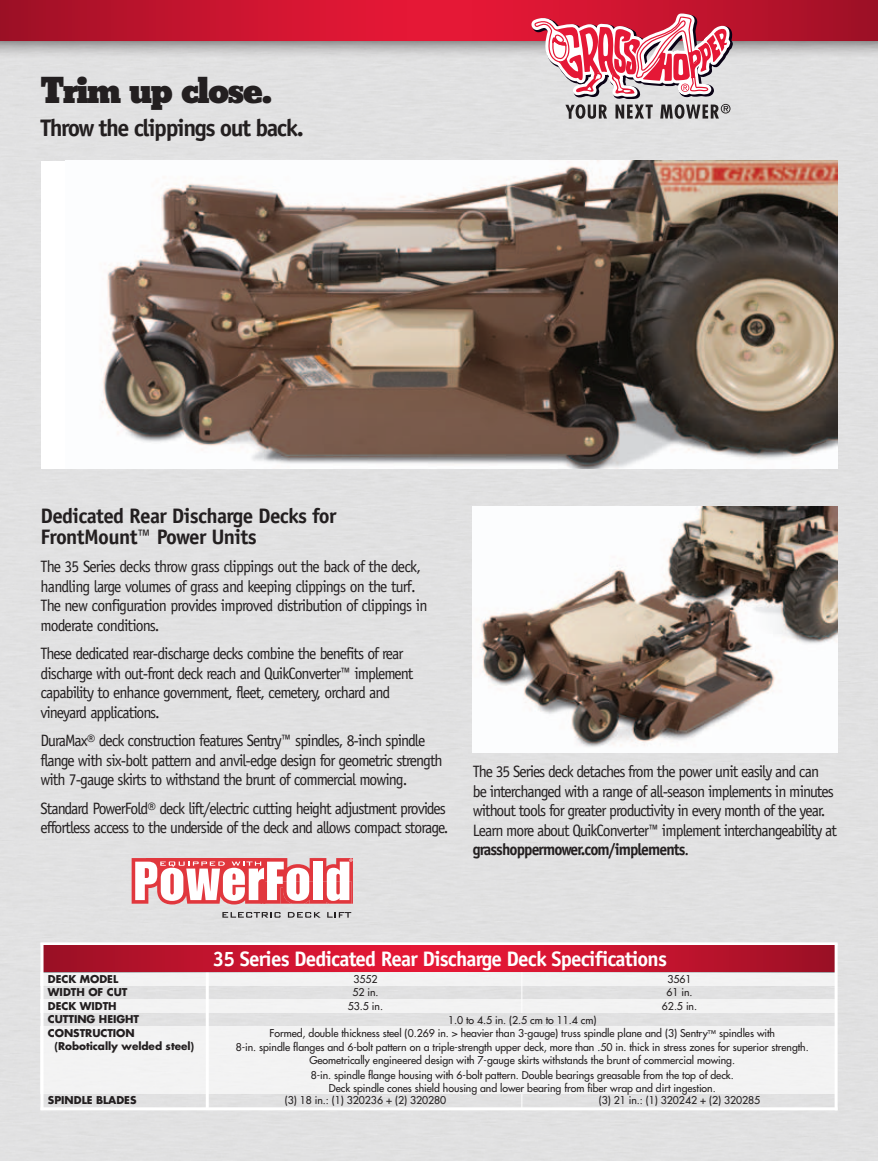
<style>
.page{position:relative;width:878px;height:1161px;background:#fff}
.page>*{position:absolute;margin:0;border:0;box-sizing:border-box;transform-origin:0 0}
.t1{font:800 36px "Cg Beton";letter-spacing:-.04em;color:#231f20}
.t2{font:700 24px "Officina Sans";letter-spacing:-.06em;color:#231f20}
.t3{font:700 21px/21px "Officina Sans";letter-spacing:-.03em;color:#231f20}
.t4{font:700 21px "Officina Sans";letter-spacing:-.04em;color:#fff}
.t5{font:16.5px/19.5px "Officina Sans";letter-spacing:-.06em;color:#231f20;scale:.95 1}
.t6{font:10.5px/13.5px "Futura";letter-spacing:-.005em;color:#231f20;text-align:center}
.t7{font:700 10.5px "Futura";letter-spacing:-.005em;color:#231f20}
.s1{font-weight:700}
.s2{font-size:9px}
</style>
<div class="page">
<div style="left:0;top:58px;width:877px;height:1103px;background:#e1e1e2"></div>
<div style="left:0;top:0;width:878px;height:58px;background:#231f20;opacity:.74"></div>
<div style="left:0;top:0;width:877px;height:40px;background:#e51836"></div>
<div style="left:460px;top:0;width:418px;height:40px;background:linear-gradient(to right,#ec1837,#9f1026)"></div>
<div style="left:0;top:0;width:418px;height:40px;background:linear-gradient(to right,#9f1026,#eb1837)"></div>
<svg style="left:527px;top:9px;width:205px;height:110px"></svg>
<div style="left:40px;top:161px;width:797px;height:307px;background:#fff"></div>
<img style="left:100px;top:161px;width:737px;height:307px">
<div style="left:41px;top:1026px;width:794px;height:68px;background:#f3f3f3"></div>
<hr style="left:40px;top:1107px;width:797px;height:3px;background:#fff">
<div style="left:41px;top:972px;width:794px;height:14px;background:#f3f3f3"></div>
<div style="left:41px;top:999px;width:794px;height:14px;background:#f3f3f3"></div>
<hr style="left:206px;top:971px;width:3px;height:138px;background:#fff">
<hr style="left:521px;top:972px;width:1px;height:41px;background:#fff">
<svg style="left:521px;top:1094px;width:1px;height:13px"></svg>
<hr style="left:40px;top:942px;width:797px;height:3px;background:#fff">
<div style="left:42px;top:945px;width:794px;height:27px;background:#e51836"></div>
<div style="left:457px;top:945px;width:379px;height:27px;background:linear-gradient(to right,#ec1837,#9c1025)"></div>
<div style="left:42px;top:945px;width:378px;height:27px;background:linear-gradient(to right,#9c1025,#eb1837)"></div>
<svg style="left:40px;top:945px;width:4px;height:163px"></svg>
<hr style="left:834px;top:944px;width:3px;height:166px;background:#fff">
<img style="left:472px;top:506px;width:365px;height:246px">
<svg style="left:132px;top:858px;width:221px;height:46px"></svg>
<svg style="left:222px;top:912px;width:58px;height:6px"></svg>
<svg style="left:288px;top:912px;width:33px;height:6px"></svg>
<svg style="left:327px;top:912px;width:24px;height:6px"></svg>
<h1 class="t1" style="left:40px;top:67px;width:233px">Trim up close.</h1>
<h2 class="t2" style="left:40px;top:113px;width:265px">Throw the clippings out back.</h2>
<p class="t3" style="left:40px;top:505px;width:297px">Dedicated Rear Discharge Decks for<br>FrontMount™ Power Units</p>
<p class="t5" style="left:40px;top:557px;width:409px">The 35 Series decks throw grass clippings out the back of the deck, handling large volumes of grass and keeping clippings on the turf.<br>The new configuration provides improved distribution of clippings in moderate conditions.</p>
<p class="t5" style="left:40px;top:644px;width:394px">These dedicated rear-discharge decks combine the benefits of rear discharge with out-front deck reach and QuikConverter™ implement capability to enhance government, fleet, cemetery, orchard and vineyard applications.</p>
<p class="t5" style="left:40px;top:731px;width:425px">DuraMax® deck construction features Sentry™ spindles, 8-inch spindle flange with six-bolt pattern and anvil-edge design for geometric strength with 7-gauge skirts to withstand the brunt of commercial mowing.</p>
<p class="t5" style="left:40px;top:798px;width:431px">Standard PowerFold® deck lift/electric cutting height adjustment provides effortless access to the underside of the deck and allows compact storage.</p>
<p class="t5" style="left:472px;top:762px;width:385px">The 35 Series deck detaches from the power unit easily and can be interchanged with a range of all-season implements in minutes without tools for greater productivity in every month of the year.<br>Learn more about QuikConverter™ implement interchangeability at <span class="s1">grasshoppermower.com/implements</span>.</p>
<p class="t7" style="left:48px;top:972px;width:72px">DECK MODEL</p>
<p class="t7" style="left:48px;top:985px;width:81px">WIDTH OF CUT</p>
<p class="t7" style="left:48px;top:999px;width:70px">DECK WIDTH</p>
<p class="t7" style="left:48px;top:1012px;width:93px">CUTTING HEIGHT</p>
<p class="t7" style="left:48px;top:1026px;width:88px">CONSTRUCTION</p>
<p class="t7" style="left:54px;top:1039px;width:141px">(Robotically welded steel)</p>
<p class="t7" style="left:48px;top:1093px;width:90px">SPINDLE BLADES</p>
<p class="t4" style="left:213px;top:946px;width:456px">35 Series Dedicated Rear Discharge Deck Specifications</p>
<p class="t6" style="left:348px;top:972px;width:37px">3552<br>52 in.<br>53.5 in.</p>
<p class="t6" style="left:448px;top:1013px;width:150px">1.0 to 4.5 in. (2.5 cm to 11.4 cm)</p>
<p class="t6" style="left:662px;top:972px;width:37px">3561<br>61 in.<br>62.5 in.</p>
<p class="t6" style="left:236px;top:1027px;width:574px">Formed, double thickness steel (0.269 in. &gt; heavier than 3-gauge) truss spindle plane and (3) Sentry<span class="s2">™</span> spindles with<br>8-in. spindle flanges and 6-bolt pattern on a triple-strength upper deck, more than .50 in. thick in stress zones for superior strength.<br>Geometrically engineered design with 7-gauge skirts withstands the brunt of commercial mowing.<br>8-in. spindle flange housing with 6-bolt pattern. Double bearings greasable from the top of deck.<br>Deck spindle cones shield housing and lower bearing from fiber wrap and dirt ingestion.</p>
<p class="t6" style="left:285px;top:1094px;width:163px">(3) 18 in.: (1) 320236 + (2) 320280</p>
<p class="t6" style="left:598px;top:1094px;width:163px">(3) 21 in.: (1) 320242 + (2) 320285</p>
</div>
